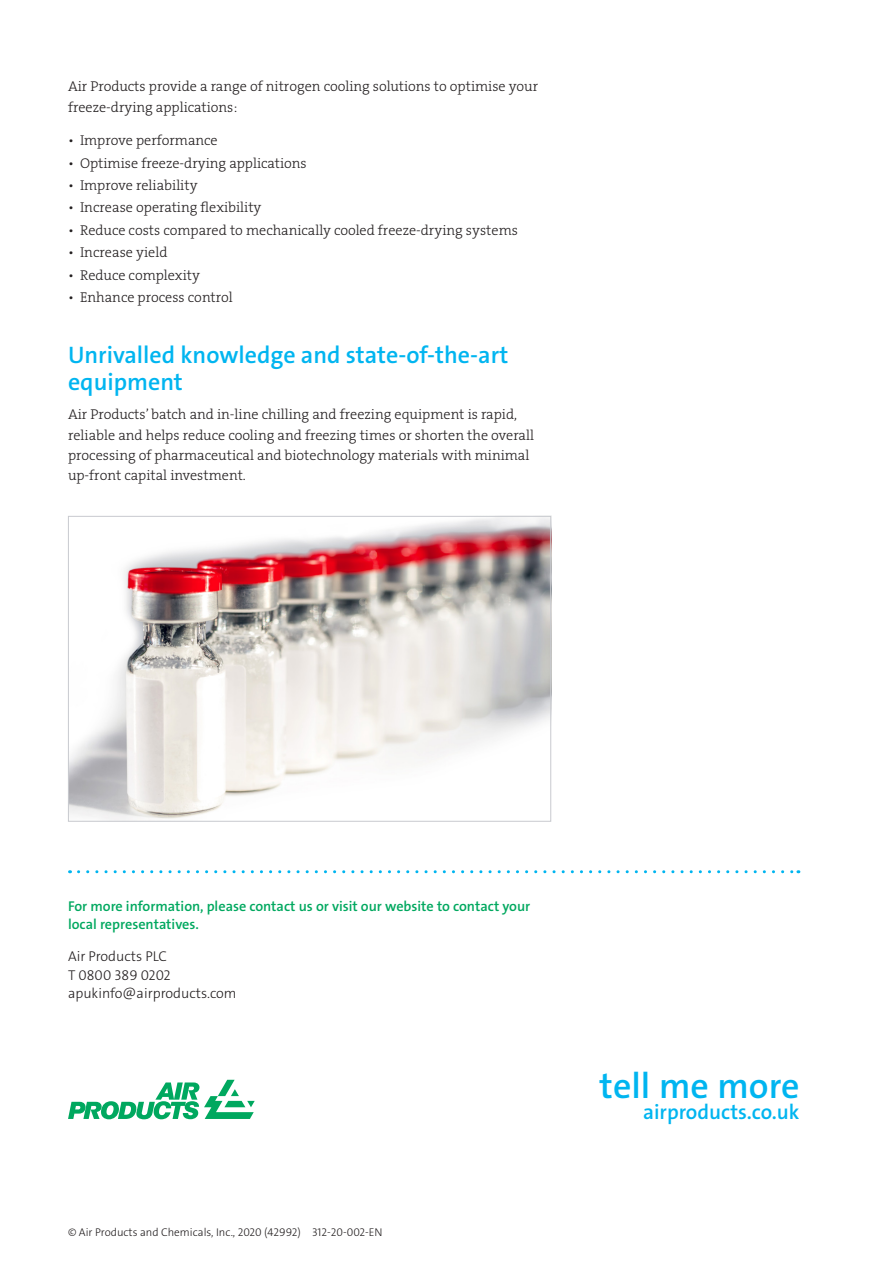
<style>
.page{position:relative;width:893px;height:1263px;background:#fff}
.page>*{position:absolute;margin:0;border:0;box-sizing:border-box;transform-origin:0 0}
.t1{font:600 36px "The Sans LF";color:#00b5f0}
.t2{font:600 24px/27px "The Sans LF";color:#00b5f0}
.t3{font:600 21px "The Sans LF";color:#00b5f0}
.t4{font:14.25px/20.2px "The Serif LP3 Lig";color:#231f20}
.t5{font:600 14.25px/18px "The Sans LF";color:#00a85f}
.t6{font:300 14.25px/18.8px "The Sans LF";color:#231f20}
.t7{font:300 11.25px "The Sans LF";color:#231f20}
</style>
<div class="page">
<svg style="left:68px;top:1080px;width:187px;height:39px"></svg>
<svg style="left:79px;top:870px;width:720px;height:3px"></svg>
<img style="left:70px;top:518px;width:479px;height:302px">
<div style="left:68px;top:516px;width:483px;height:306px;border:1px solid #c8cacf"></div>
<p class="t4" style="left:68px;top:77px;width:472px">Air Products provide a range of nitrogen cooling solutions to optimise your freeze-drying applications:</p>
<p class="t4" style="left:68px;top:131px;width:151px">• Improve performance</p>
<p class="t4" style="left:68px;top:153px;width:240px">• Optimise freeze-drying applications</p>
<p class="t4" style="left:68px;top:175px;width:131px">• Improve reliability</p>
<p class="t4" style="left:68px;top:198px;width:195px">• Increase operating flexibility</p>
<p class="t4" style="left:68px;top:220px;width:451px">• Reduce costs compared to mechanically cooled freeze-drying systems</p>
<p class="t4" style="left:68px;top:242px;width:101px">• Increase yield</p>
<p class="t4" style="left:68px;top:265px;width:133px">• Reduce complexity</p>
<p class="t4" style="left:68px;top:287px;width:166px">• Enhance process control</p>
<h2 class="t2" style="left:68px;top:342px;width:442px">Unrivalled knowledge and state-of-the-art equipment</h2>
<p class="t4" style="left:68px;top:404px;width:467px">Air Products’ batch and in-line chilling and freezing equipment is rapid, reliable and helps reduce cooling and freezing times or shorten the overall processing of pharmaceutical and biotechnology materials with minimal up-front capital investment.</p>
<p class="t5" style="left:68px;top:897px;width:464px">For more information, please contact us or visit our website to contact your local representatives.</p>
<p class="t6" style="left:68px;top:947px;width:170px">Air Products PLC<br>T 0800 389 0202 apukinfo@airproducts.com</p>
<p class="t7" style="left:68px;top:1225px;width:316px">© Air Products and Chemicals, Inc., 2020 (42992) 312-20-002-EN</p>
<h1 class="t1" style="left:600px;top:1062px;width:201px">tell me more</h1>
<h3 class="t3" style="left:643px;top:1098px;width:158px">airproducts.co.uk</h3>
</div>
